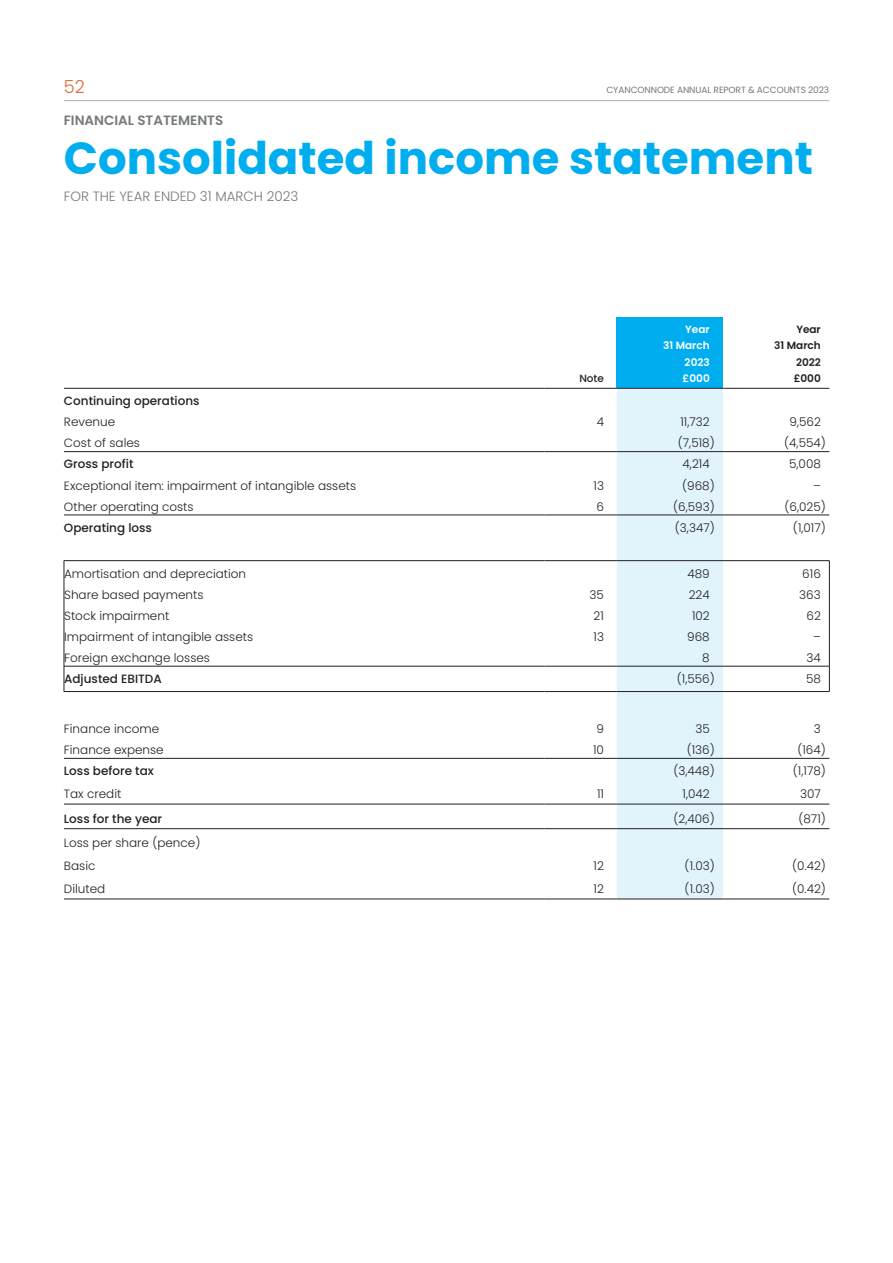
<style>
.page{position:relative;width:893px;height:1263px;background:#fff}
.page>*{position:absolute;margin:0;border:0;box-sizing:border-box;transform-origin:0 0}
.t1{font:700 45px "Poppins";color:#00aeef}
.t2{font:300 18px "Poppins";color:#dc6a36}
.t3{font:300 13.5px "Poppins";color:#75797a}
.t4{font:600 13.5px "Poppins";color:#75797a}
.t5{font:300 12px/22.8px "Poppins";color:#231f20}
.t6{font:500 12px "Poppins";color:#231f20}
.t7{font:600 10.5px/16.5px "Poppins";color:#fff;text-align:right}
.t8{font:600 10.5px/16.5px "Poppins";color:#231f20;text-align:right}
.t9{font:500 10.5px "Poppins";color:#231f20}
.t10{font:9px "Poppins";letter-spacing:-.01em;color:#75797a}
</style>
<div class="page">
<div style="left:617px;top:317px;width:106px;height:71px;background:#00aeef"></div>
<div style="left:617px;top:389px;width:106px;height:510px;background:#e1f4fc"></div>
<hr style="left:64px;top:388px;width:480px;height:1px;background:#231f20">
<hr style="left:544px;top:388px;width:73px;height:1px;background:#231f20">
<hr style="left:617px;top:388px;width:106px;height:1px;background:#231f20">
<hr style="left:723px;top:388px;width:106px;height:1px;background:#231f20">
<hr style="left:64px;top:804px;width:480px;height:1px;background:#231f20">
<hr style="left:64px;top:828px;width:480px;height:1px;background:#231f20">
<hr style="left:544px;top:804px;width:73px;height:1px;background:#231f20">
<hr style="left:544px;top:828px;width:73px;height:1px;background:#231f20">
<hr style="left:617px;top:804px;width:106px;height:1px;background:#231f20">
<hr style="left:617px;top:828px;width:106px;height:1px;background:#231f20">
<hr style="left:723px;top:804px;width:106px;height:1px;background:#231f20">
<hr style="left:723px;top:828px;width:106px;height:1px;background:#231f20">
<hr style="left:64px;top:899px;width:480px;height:1px;background:#231f20">
<hr style="left:544px;top:899px;width:73px;height:1px;background:#231f20">
<hr style="left:617px;top:899px;width:106px;height:1px;background:#231f20">
<hr style="left:723px;top:899px;width:106px;height:1px;background:#231f20">
<hr style="left:64px;top:451px;width:480px;height:1px;background:#231f20">
<hr style="left:544px;top:451px;width:73px;height:1px;background:#231f20">
<hr style="left:617px;top:451px;width:106px;height:1px;background:#231f20">
<hr style="left:723px;top:451px;width:106px;height:1px;background:#231f20">
<hr style="left:64px;top:515px;width:480px;height:1px;background:#231f20">
<hr style="left:544px;top:515px;width:73px;height:1px;background:#231f20">
<hr style="left:617px;top:515px;width:106px;height:1px;background:#231f20">
<hr style="left:723px;top:515px;width:106px;height:1px;background:#231f20">
<hr style="left:64px;top:560px;width:480px;height:1px;background:#231f20">
<hr style="left:544px;top:560px;width:73px;height:1px;background:#231f20">
<hr style="left:617px;top:560px;width:106px;height:1px;background:#231f20">
<hr style="left:723px;top:560px;width:107px;height:1px;background:#231f20">
<svg style="left:64px;top:561px;width:1px;height:130px"></svg>
<svg style="left:829px;top:561px;width:1px;height:130px"></svg>
<hr style="left:64px;top:691px;width:480px;height:1px;background:#231f20">
<hr style="left:544px;top:691px;width:73px;height:1px;background:#231f20">
<hr style="left:617px;top:691px;width:106px;height:1px;background:#231f20">
<hr style="left:723px;top:691px;width:107px;height:1px;background:#231f20">
<hr style="left:64px;top:758px;width:480px;height:1px;background:#231f20">
<hr style="left:544px;top:758px;width:73px;height:1px;background:#231f20">
<hr style="left:617px;top:758px;width:106px;height:1px;background:#231f20">
<hr style="left:723px;top:758px;width:106px;height:1px;background:#231f20">
<hr style="left:64px;top:666px;width:480px;height:1px;background:#231f20">
<hr style="left:544px;top:666px;width:73px;height:1px;background:#231f20">
<hr style="left:617px;top:666px;width:106px;height:1px;background:#231f20">
<hr style="left:723px;top:666px;width:107px;height:1px;background:#231f20">
<hr style="left:64px;top:100px;width:765px;height:1px;background:#b0b0b0">
<h2 class="t2" style="left:64px;top:76px;width:22px">52</h2>
<p class="t10" style="left:606px;top:84px;width:224px">CYANCONNODE ANNUAL REPORT &amp; ACCOUNTS 2023</p>
<p class="t4" style="left:64px;top:112px;width:161px">FINANCIAL STATEMENTS</p>
<h1 class="t1" style="left:64px;top:132px;width:751px">Consolidated income statement</h1>
<p class="t3" style="left:64px;top:189px;width:236px">FOR THE YEAR ENDED 31 MARCH 2023</p>
<p class="t9" style="left:579px;top:372px;width:26px">Note</p>
<p class="t7" style="left:663px;top:321px;width:48px">Year<br>31 March<br>2023 £000</p>
<p class="t8" style="left:774px;top:321px;width:48px">Year<br>31 March<br>2022 £000</p>
<p class="t6" style="left:64px;top:394px;width:137px">Continuing operations</p>
<p class="t5" style="left:64px;top:411px;width:53px">Revenue</p>
<p class="t5" style="left:597px;top:411px;width:9px">4</p>
<p class="t5" style="left:680px;top:411px;width:31px">11,732</p>
<p class="t5" style="left:789px;top:411px;width:33px">9,562</p>
<p class="t5" style="left:64px;top:432px;width:78px">Cost of sales</p>
<p class="t5" style="left:678px;top:432px;width:38px">(7,518)</p>
<p class="t5" style="left:784px;top:432px;width:43px">(4,554)</p>
<p class="t6" style="left:64px;top:457px;width:71px">Gross profit</p>
<p class="t5" style="left:683px;top:453px;width:29px">4,214</p>
<p class="t5" style="left:789px;top:453px;width:33px">5,008</p>
<p class="t5" style="left:64px;top:474px;width:294px">Exceptional item: impairment of intangible assets</p>
<p class="t5" style="left:593px;top:474px;width:12px">13</p>
<p class="t5" style="left:682px;top:474px;width:34px">(968)</p>
<p class="t5" style="left:813px;top:474px;width:9px">–</p>
<p class="t5" style="left:64px;top:495px;width:131px">Other operating costs</p>
<p class="t5" style="left:596px;top:495px;width:9px">6</p>
<p class="t5" style="left:673px;top:495px;width:43px">(6,593)</p>
<p class="t5" style="left:784px;top:495px;width:43px">(6,025)</p>
<p class="t6" style="left:64px;top:521px;width:90px">Operating loss</p>
<p class="t5" style="left:675px;top:516px;width:41px">(3,347)</p>
<p class="t5" style="left:793px;top:516px;width:34px">(1,017)</p>
<p class="t5" style="left:64px;top:562px;width:184px">Amortisation and depreciation</p>
<p class="t5" style="left:687px;top:562px;width:24px">489</p>
<p class="t5" style="left:802px;top:562px;width:20px">616</p>
<p class="t5" style="left:64px;top:583px;width:141px">Share based payments</p>
<p class="t5" style="left:590px;top:583px;width:16px">35</p>
<p class="t5" style="left:689px;top:583px;width:23px">224</p>
<p class="t5" style="left:799px;top:583px;width:23px">363</p>
<p class="t5" style="left:64px;top:604px;width:107px">Stock impairment</p>
<p class="t5" style="left:594px;top:604px;width:12px">21</p>
<p class="t5" style="left:692px;top:604px;width:19px">102</p>
<p class="t5" style="left:806px;top:604px;width:16px">62</p>
<p class="t5" style="left:64px;top:625px;width:191px">Impairment of intangible assets</p>
<p class="t5" style="left:593px;top:625px;width:12px">13</p>
<p class="t5" style="left:687px;top:625px;width:24px">968</p>
<p class="t5" style="left:813px;top:625px;width:9px">–</p>
<p class="t5" style="left:64px;top:646px;width:147px">Foreign exchange losses</p>
<p class="t5" style="left:702px;top:646px;width:9px">8</p>
<p class="t5" style="left:806px;top:646px;width:16px">34</p>
<p class="t6" style="left:64px;top:672px;width:99px">Adjusted EBITDA</p>
<p class="t5" style="left:677px;top:667px;width:40px">(1,556)</p>
<p class="t5" style="left:806px;top:667px;width:16px">58</p>
<p class="t5" style="left:64px;top:717px;width:97px">Finance income</p>
<p class="t5" style="left:596px;top:717px;width:9px">9</p>
<p class="t5" style="left:695px;top:717px;width:16px">35</p>
<p class="t5" style="left:814px;top:717px;width:9px">3</p>
<p class="t5" style="left:64px;top:739px;width:101px">Finance expense</p>
<p class="t5" style="left:593px;top:739px;width:12px">10</p>
<p class="t5" style="left:687px;top:739px;width:30px">(136)</p>
<p class="t5" style="left:797px;top:739px;width:30px">(164)</p>
<p class="t6" style="left:64px;top:764px;width:91px">Loss before tax</p>
<p class="t5" style="left:673px;top:760px;width:43px">(3,448)</p>
<p class="t5" style="left:793px;top:760px;width:35px">(1,178)</p>
<p class="t5" style="left:64px;top:782px;width:59px">Tax credit</p>
<p class="t5" style="left:597px;top:782px;width:9px">11</p>
<p class="t5" style="left:683px;top:782px;width:29px">1,042</p>
<p class="t5" style="left:800px;top:782px;width:22px">307</p>
<p class="t6" style="left:64px;top:811px;width:100px">Loss for the year</p>
<p class="t5" style="left:673px;top:807px;width:43px">(2,406)</p>
<p class="t5" style="left:798px;top:807px;width:29px">(871)</p>
<p class="t5" style="left:64px;top:832px;width:138px">Loss per share (pence)<br>Basic</p>
<p class="t5" style="left:594px;top:855px;width:12px">12</p>
<p class="t5" style="left:685px;top:855px;width:32px">(1.03)</p>
<p class="t5" style="left:792px;top:855px;width:35px">(0.42)</p>
<p class="t5" style="left:64px;top:877px;width:43px">Diluted</p>
<p class="t5" style="left:594px;top:877px;width:12px">12</p>
<p class="t5" style="left:685px;top:877px;width:32px">(1.03)</p>
<p class="t5" style="left:792px;top:877px;width:35px">(0.42)</p>
</div>
